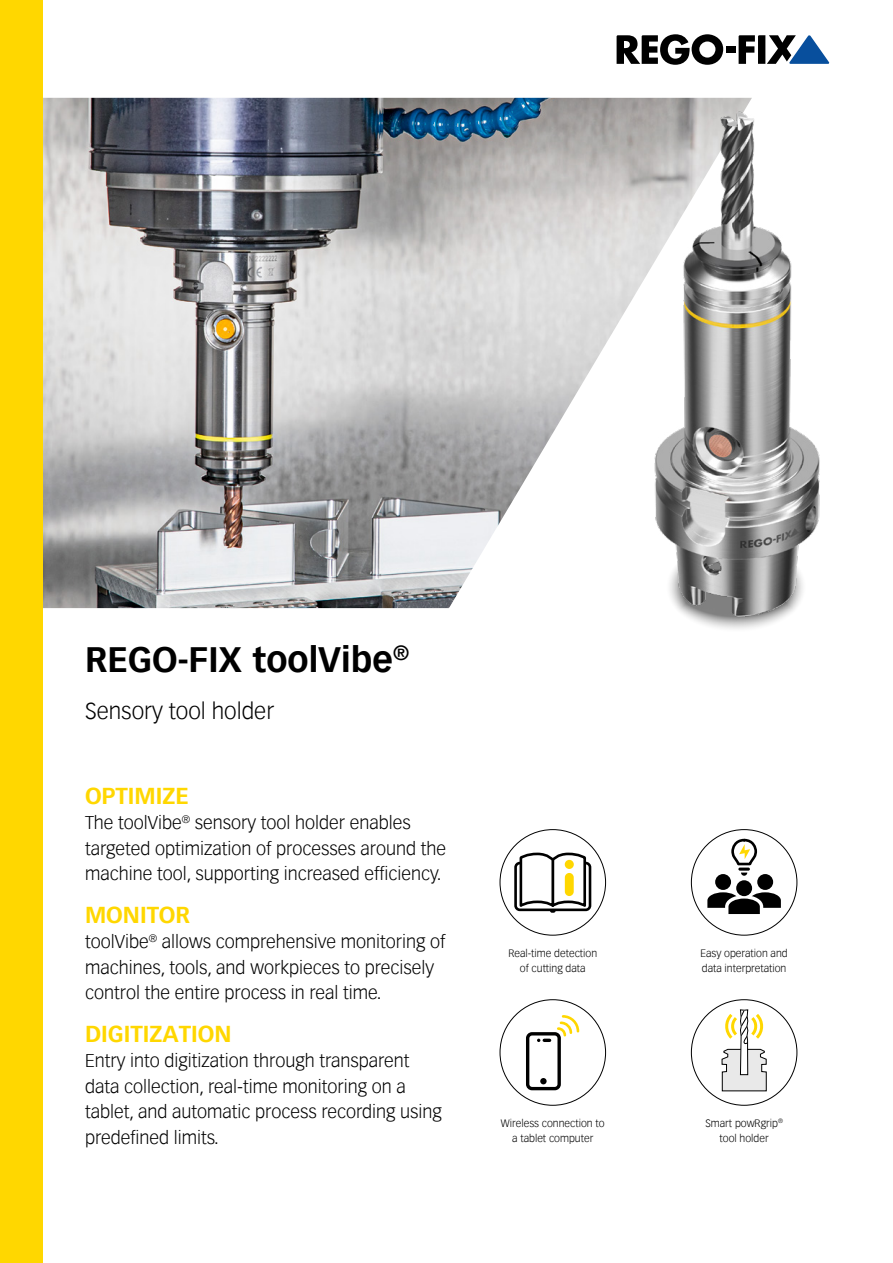
<style>
.page{position:relative;width:893px;height:1263px;background:#fff}
.page>*{position:absolute;margin:0;border:0;box-sizing:border-box;transform-origin:0 0}
.Headline_2{font:700 34.5px "Vectora Com";color:#000}
.Untertitel_Titelseite_yellow{font:700 22.5px "Vectora Com";color:#ffd700}
.Lead{font:300 22.5px "Vectora Com";color:#000}
.Text_2spaltig{font:300 18px/25.5px "Vectora Com";color:#000}
.Icon{font:300 10.5px/14.9px "Vectora Com";color:#000;text-align:center}
</style>
<div class="page">
<img style="left:43px;top:98px;width:709px;height:510px">
<svg style="left:665px;top:540px;width:143px;height:94px"></svg>
<img style="left:452px;top:111px;width:368px;height:510px">
<div style="left:726px;top:46px;width:9px;height:7px;background:#000"></div>
<svg style="left:617px;top:34px;width:106px;height:31px"></svg>
<svg style="left:739px;top:35px;width:91px;height:29px"></svg>
<div style="left:0;top:0;width:43px;height:1263px;background:#ffd700"></div>
<div style="left:514px;top:862px;width:77px;height:49px;border:3px solid #000;border-radius:4px"></div>
<svg style="left:518px;top:852px;width:69px;height:61px"></svg>
<div style="left:526px;top:1032px;width:35px;height:58px;border:3px solid #000;border-radius:4px"></div>
<svg style="left:537px;top:1039px;width:13px;height:3px"></svg>
<div style="left:540px;top:1078px;width:7px;height:6px;background:#000;border-radius:50%"></div>
<svg style="left:556px;top:1015px;width:24px;height:23px"></svg>
<div style="left:715px;top:874px;width:16px;height:16px;background:#000;border-radius:50%"></div>
<div style="left:757px;top:874px;width:16px;height:16px;background:#000;border-radius:50%"></div>
<svg style="left:707px;top:892px;width:74px;height:22px"></svg>
<div style="left:736px;top:880px;width:16px;height:16px;background:#000;border-radius:50%"></div>
<svg style="left:731px;top:838px;width:27px;height:38px"></svg>
<svg style="left:721px;top:1009px;width:46px;height:82px"></svg>
<p class="Headline_2" style="left:85px;top:638px;width:326px">REGO-FIX toolVibe<sup>®</sup></p>
<p class="Lead" style="left:85px;top:697px;width:191px">Sensory tool holder</p>
<p class="Untertitel_Titelseite_yellow" style="left:85px;top:782px;width:105px">OPTIMIZE</p>
<p class="Text_2spaltig" style="left:85px;top:810px;width:363px">The toolVibe<sup>®</sup> sensory tool holder enables targeted optimization of processes around the machine tool, supporting increased efficiency.</p>
<p class="Untertitel_Titelseite_yellow" style="left:85px;top:901px;width:107px">MONITOR</p>
<p class="Text_2spaltig" style="left:85px;top:929px;width:362px">toolVibe<sup>®</sup> allows comprehensive monitoring of machines, tools, and workpieces to precisely control the entire process in real time.</p>
<p class="Untertitel_Titelseite_yellow" style="left:85px;top:1020px;width:148px">DIGITIZATION</p>
<p class="Text_2spaltig" style="left:85px;top:1048px;width:358px">Entry into digitization through transparent data collection, real-time monitoring on a tablet, and automatic process recording using predefined limits.</p>
<p class="Icon" style="left:508px;top:946px;width:90px">Real-time detection of cutting data</p>
<p class="Icon" style="left:501px;top:1116px;width:105px">Wireless connection to a tablet computer</p>
<p class="Icon" style="left:701px;top:946px;width:89px;text-align:left">Easy operation and data interpretation</p>
<p class="Icon" style="left:705px;top:1116px;width:79px">Smart powRgrip<sup>® </sup>tool holder</p>
</div>
